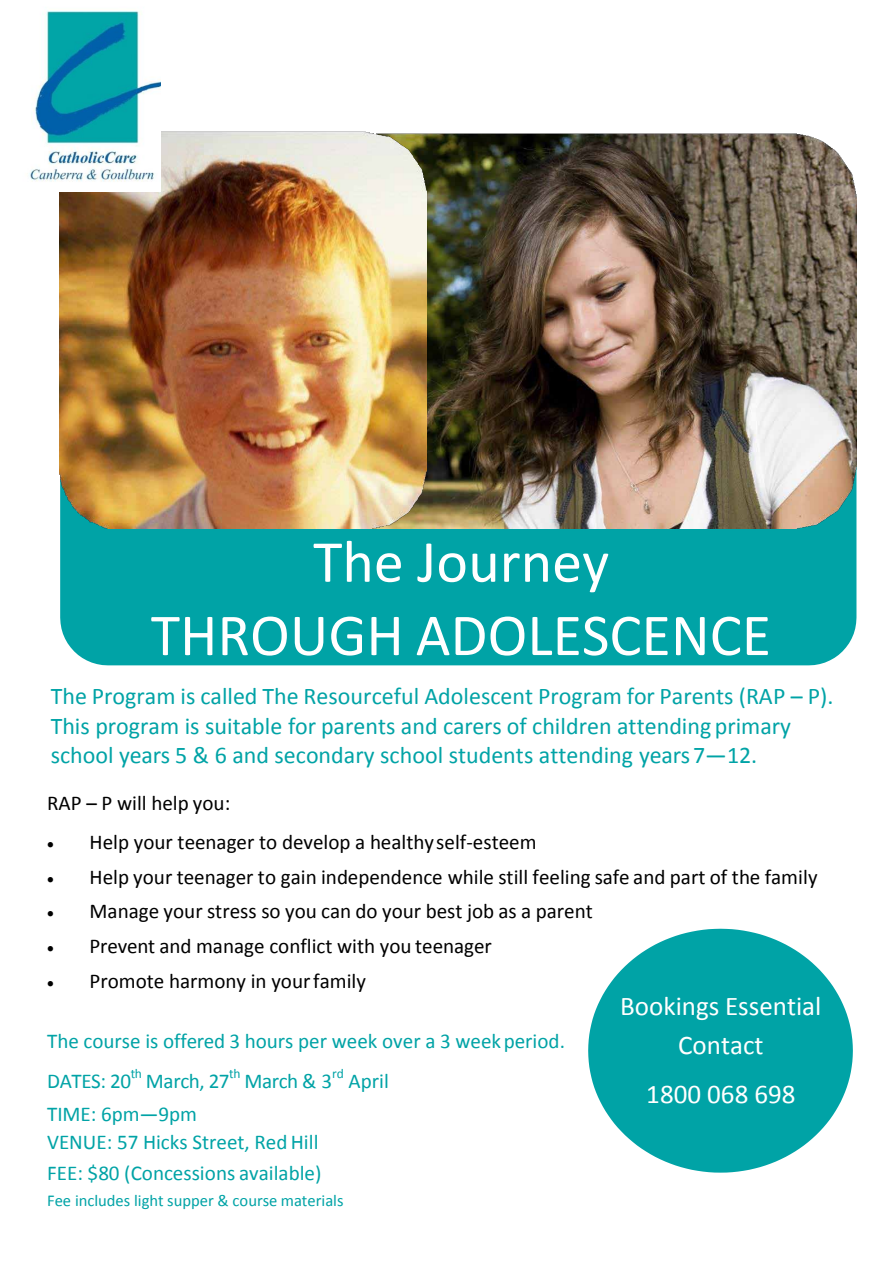
<style>
.page{position:relative;width:893px;height:1263px;background:#fff}
.page>*{position:absolute;margin:0;border:0;box-sizing:border-box;transform-origin:0 0}
.t1{font:60px/73.3px "Calibri";color:#fff;text-align:center}
.t2{font:27px/39.3px "Calibri";color:#fff;text-align:center}
.t3{font:24px/29.4px "Calibri";color:#00a3a6}
.t4{font:21.15px "Calibri";color:#000}
.t5{font:21.15px/39.5px "Calibri";color:#00a3a6}
.t6{font:16.65px "Calibri";color:#00a3a6}
.t7{font:13.5px "Calibri";color:#00a3a6}
</style>
<div class="page">
<div style="left:60px;top:528px;width:796px;height:137px;background:#00a3a6"></div>
<img style="left:316px;top:133px;width:540px;height:396px">
<img style="left:60px;top:132px;width:366px;height:396px">
<img style="left:29px;top:11px;width:132px;height:180px">
<svg style="left:588px;top:929px;width:265px;height:243px;fill:#00a3a6"></svg>
<h1 class="t1" style="left:151px;top:525px;width:622px">The Journey<br>THROUGH ADOLESCENCE</h1>
<p class="t3" style="left:51px;top:681px;width:784px">The Program is called The Resourceful Adolescent Program for Parents (RAP – P).<br>This program is suitable for parents and carers of children attending primary school years 5 &amp; 6 and secondary school students attending years7—12.</p>
<p class="t4" style="left:47px;top:789px;width:185px">RAP – P will help you:</p>
<p class="t4" style="left:47px;top:829px;width:491px">• Help your teenager to develop a healthyself-esteem</p>
<p class="t4" style="left:47px;top:863px;width:772px">• Help your teenager to gain independence while still feeling safe and part of the family</p>
<p class="t4" style="left:47px;top:898px;width:547px">• Manage your stress so you can do your best job as a parent</p>
<p class="t4" style="left:47px;top:933px;width:446px">• Prevent and manage conflict with you teenager</p>
<p class="t4" style="left:47px;top:967px;width:320px">• Promote harmony in yourfamily</p>
<p class="t5" style="left:47px;top:1021px;width:519px">The course is offered 3 hours per week over a 3 weekperiod.<br>DATES: 20</p>
<p class="t7" style="left:131px;top:1065px;width:13px">th</p>
<p class="t5" style="left:146px;top:1061px;width:85px">March, 27</p>
<p class="t7" style="left:229px;top:1065px;width:13px">th</p>
<p class="t5" style="left:244px;top:1061px;width:89px">March &amp; 3</p>
<p class="t7" style="left:332px;top:1065px;width:13px">rd</p>
<p class="t5" style="left:349px;top:1061px;width:42px">April</p>
<p class="t5" style="left:47px;top:1100px;width:273px;line-height:28px">TIME: 6pm—9pm<br>VENUE: 57 Hicks Street, RedHill</p>
<p class="t5" style="left:47px;top:1153px;width:276px">FEE: $80 (Concessions available)</p>
<p class="t6" style="left:47px;top:1190px;width:298px">Fee includes light supper &amp; course materials</p>
<p class="t2" style="left:620px;top:986px;width:203px">Bookings Essential<br>Contact</p>
<p class="t2" style="left:646px;top:1074px;width:151px">1800 068 698</p>
</div>
